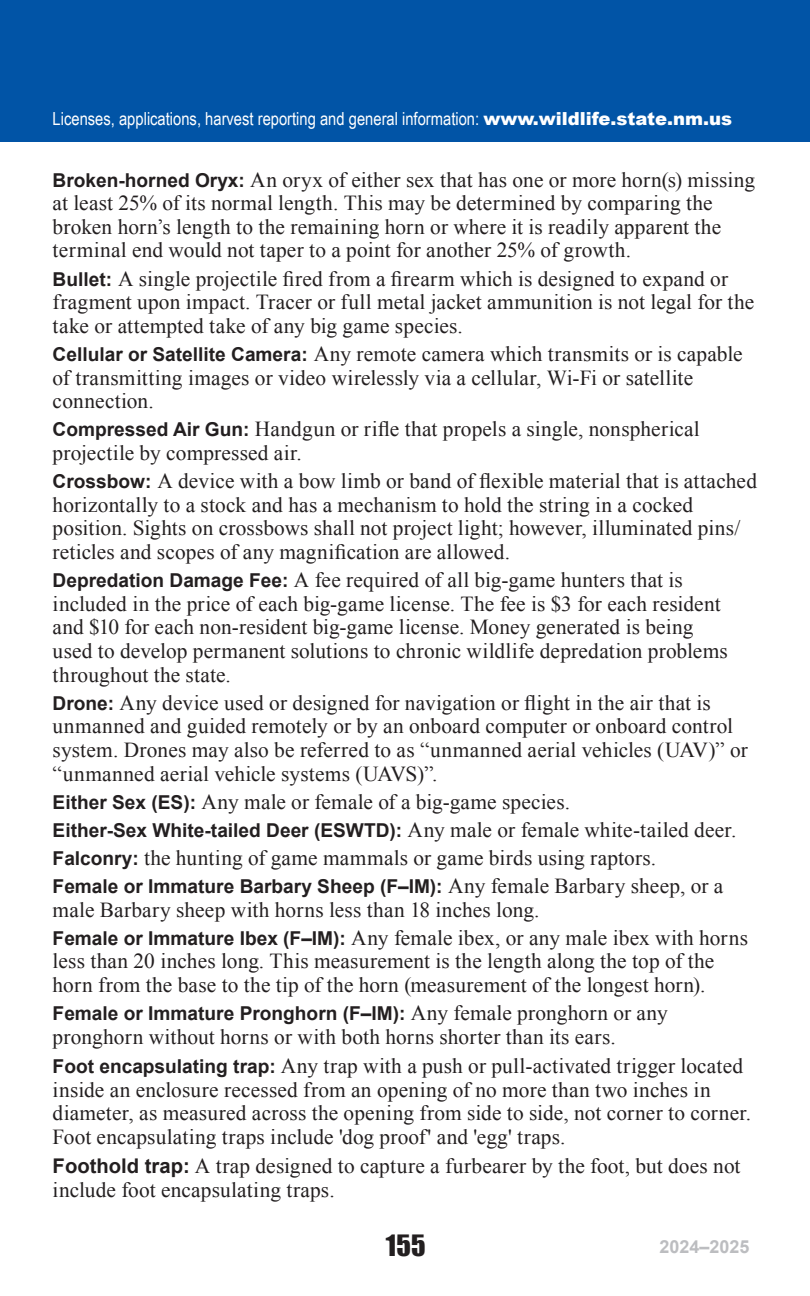
<style>
.page{position:relative;width:810px;height:1296px;background:#fff}
.page>*{position:absolute;margin:0;border:0;box-sizing:border-box;transform-origin:0 0}
.t1{font:27px "Impact";color:#231f20}
.t2{font:21.38px/23.6px "Times New Roman";letter-spacing:.005em;color:#231f20}
.t3{font:700 19.12px "Arial";color:#231f20}
.t4{font:18px "Arial Narrow";color:#fff}
.t5{font:700 18px "Arial";color:#bcbdc0}
.s1{font-family:"Arial";font-weight:900}
.s2{font-family:"Arial";font-weight:700;font-size:19.12px}
.s3{font-family:"Times New Roman";font-weight:400;font-size:21.38px}
.s4{font-family:"Arial";font-weight:700;font-size:20.25px}
</style>
<div class="page">
<div style="left:0;top:0;width:810px;height:142px;background:#0154a6"></div>
<p class="t4" style="left:53px;top:106px;width:681px">Licenses, applications, harvest reporting and general information: <span class="s1">www.wildlife.state.nm.us</span></p>
<p class="t2" style="left:53px;top:167px;width:704px"><span class="s2">Broken-horned Oryx:</span> An oryx of either sex that has one or more horn(s) missing at least 25% of its normal length. This may be determined by comparing the broken horn’s length to the remaining horn or where it is readily apparent the terminal end would not taper to a point for another 25% of growth.</p>
<p class="t2" style="left:53px;top:266px;width:703px"><span class="s2">Bullet:</span> A single projectile fired from a firearm which is designed to expand or fragment upon impact. Tracer or full metal jacket ammunition is not legal for the take or attempted take of any big game species.</p>
<p class="t2" style="left:53px;top:342px;width:692px"><span class="s2">Cellular or Satellite Camera:</span> Any remote camera which transmits or is capable of transmitting images or video wirelessly via a cellular, Wi-Fi or satellite connection.</p>
<p class="t2" style="left:53px;top:417px;width:649px"><span class="s2">Compressed Air Gun:</span> Handgun or rifle that propels a single, nonspherical projectile by compressed air.</p>
<p class="t2" style="left:53px;top:469px;width:706px"><span class="s2">Crossbow:</span> A device with a bow limb or band of flexible material that is attached horizontally to a stock and has a mechanism to hold the string in a cocked position. Sights on crossbows shall not project light; however, illuminated pins/ reticles and scopes of any magnification are allowed.</p>
<p class="t2" style="left:53px;top:568px;width:677px"><span class="s2">Depredation Damage Fee:</span> A fee required of all big-game hunters that is included in the price of each big-game license. The fee is $3 for each resident and $10 for each non-resident big-game license. Money generated is being used to develop permanent solutions to chronic wildlife depredation problems throughout the state.</p>
<p class="t2" style="left:53px;top:690px;width:697px"><span class="s2">Drone:</span> Any device used or designed for navigation or flight in the air that is unmanned and guided remotely or by an onboard computer or onboard control system. Drones may also be referred to as “unmanned aerial vehicles (UAV)” or “unmanned aerial vehicle systems (UAVS)”.</p>
<p class="t2" style="left:53px;top:789px;width:519px"><span class="s2">Either Sex (ES):</span> Any male or female of a big-game species.</p>
<p class="t3" style="left:53px;top:817px;width:685px">Either-Sex White-tailed Deer (ESWTD): <span class="s3">Any male or female white-tailed deer.</span></p>
<p class="t2" style="left:53px;top:846px;width:605px"><span class="s2">Falconry:</span> the hunting of game mammals or game birds using raptors.</p>
<p class="t3" style="left:53px;top:874px;width:672px">Female or Immature Barbary Sheep (F–IM): <span class="s3">Any female Barbary sheep, or a</span></p>
<p class="t2" style="left:53px;top:895px;width:697px;line-height:28.1px">male Barbary sheep with horns less than 18 inches long.<br><span class="s2">Female or Immature Ibex (F–IM):</span> Any female ibex, or any male ibex with horns</p>
<p class="t2" style="left:53px;top:949px;width:663px">less than 20 inches long. This measurement is the length along the top of the horn from the base to the tip of the horn (measurement of the longest horn).</p>
<p class="t3" style="left:53px;top:1001px;width:617px">Female or Immature Pronghorn (F–IM): <span class="s3">Any female pronghorn or any</span></p>
<p class="t2" style="left:53px;top:1022px;width:692px;line-height:29.2px">pronghorn without horns or with both horns shorter than its ears.<br><span class="s2">Foot encapsulating trap:</span> Any trap with a push or pull-activated trigger located</p>
<p class="t2" style="left:53px;top:1077px;width:700px">inside an enclosure recessed from an opening of no more than two inches in diameter, as measured across the opening from side to side, not corner to corner.<br>Foot encapsulating traps include 'dog proof' and 'egg' traps.</p>
<p class="t2" style="left:53px;top:1154px;width:689px"><span class="s4">Foothold trap:</span> A trap designed to capture a furbearer by the foot, but does not include foot encapsulating traps.</p>
<p class="t1" style="left:386px;top:1224px;width:41px">155</p>
<p class="t5" style="left:659px;top:1235px;width:92px">2024–2025</p>
</div>
